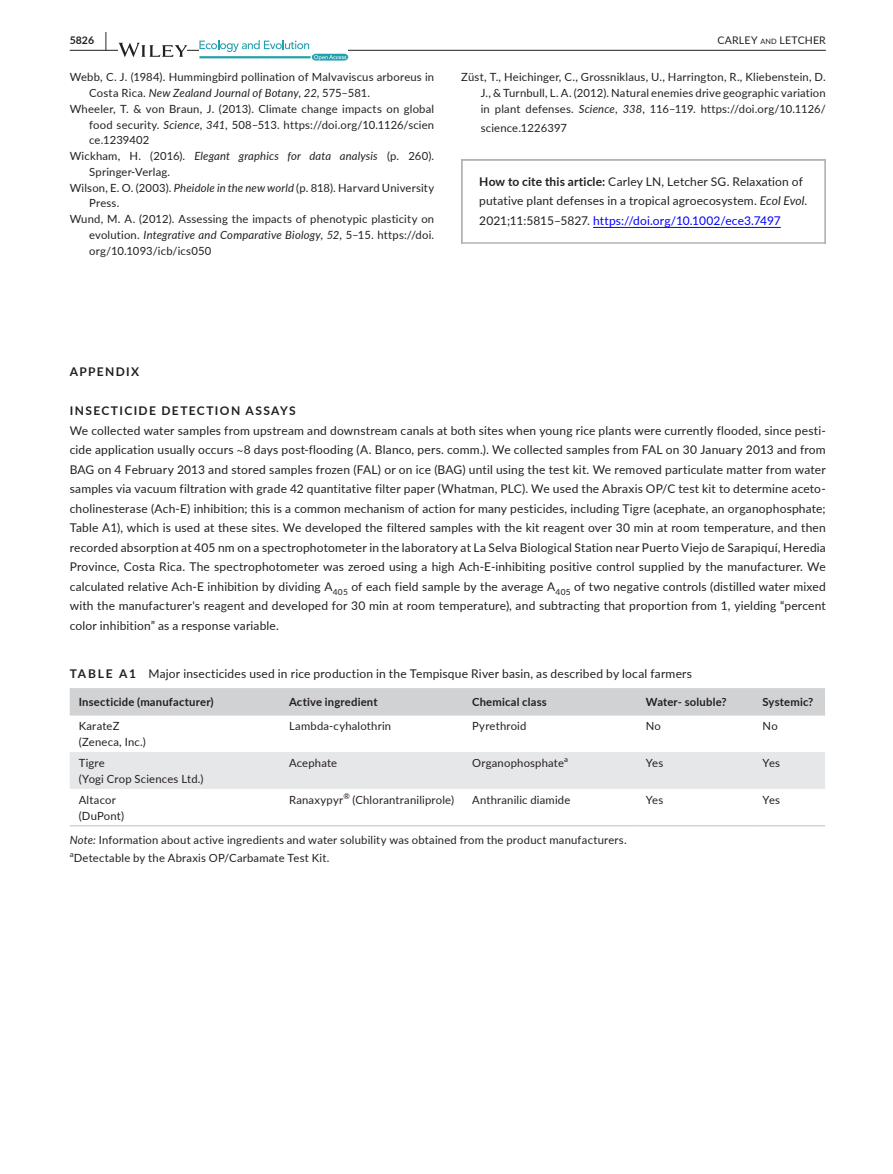
<style>
.page{position:relative;width:893px;height:1174px;background:#fff}
.page>*{position:absolute;margin:0;border:0;box-sizing:border-box;transform-origin:0 0}
.t1{font:12px/19.5px "Lato";letter-spacing:.015em;color:#231f20;text-align:justify}
.t2{font:700 12px "Lato";letter-spacing:.115em;color:#231f20}
.t3{font:11.25px/15.8px "Lato";letter-spacing:.015em;color:#231f20}
.t4{font:italic 11.25px "Lato";letter-spacing:.015em;color:#231f20}
.t5{font:700 11.25px "Lato";letter-spacing:.02em;color:#231f20}
.t6{font:10.5px "Lato";letter-spacing:.02em;color:#231f20}
.t7{font:700 10.5px "Lato";color:#231f20}
.t8{font:7.8px "Lato";color:#231f20}
.s1{font-size:19.5px}
.s2{font-size:7.35px}
.s3{font-style:normal}
.s4{font-style:italic}
.s5{font-weight:700}
.s6{color:#00f}
.s7{font-family:"STIX"}
</style>
<div class="page">
<hr style="left:70px;top:50px;width:756px;height:1px;background:#231f20">
<svg style="left:119px;top:43px;width:68px;height:14px"></svg>
<svg style="left:199px;top:40px;width:149px;height:21px"></svg>
<svg style="left:461px;top:159px;width:365px;height:83px"></svg>
<div style="left:463px;top:161px;width:361px;height:120px;background:#fff"></div>
<hr style="left:461px;top:242px;width:365px;height:2px;background:#b2b3b7">
<hr style="left:593px;top:227px;width:188px;height:1px;background:#00f">
<div style="left:70px;top:688px;width:755px;height:27px;background:#d1d2d4"></div>
<div style="left:70px;top:752px;width:755px;height:37px;background:#e6e7e9"></div>
<hr style="left:70px;top:825px;width:210px;height:1px;background:#d1d2d4">
<hr style="left:280px;top:825px;width:183px;height:1px;background:#d1d2d4">
<hr style="left:463px;top:825px;width:174px;height:1px;background:#d1d2d4">
<hr style="left:637px;top:825px;width:116px;height:1px;background:#d1d2d4">
<hr style="left:753px;top:825px;width:72px;height:1px;background:#d1d2d4">
<p class="t7" style="left:70px;top:33px;width:39px">5826 <span class="s1">|</span></p>
<p class="t6" style="left:717px;top:33px;width:110px">CARLEY <span class="s2">and</span> LETCHER</p>
<p class="t3" style="left:70px;top:69px;width:366px">Webb, C. J. (1984). Hummingbird pollination of Malvaviscus arboreus in</p>
<p class="t4" style="left:89px;top:85px;width:282px"><span class="s3">Costa Rica.</span> New Zealand Journal of Botany<span class="s3">,</span> 22<span class="s3">, 575–581.</span></p>
<p class="t3" style="left:70px;top:100px;width:366px">Wheeler, T. &amp; von Braun, J. (2013). Climate change impacts on global</p>
<p class="t3" style="left:89px;top:116px;width:346px">food security. <span class="s4">Science</span>, <span class="s4">341</span>, 508–513. https://doi.org/10.1126/scien</p>
<p class="t3" style="left:89px;top:132px;width:62px">ce.1239402</p>
<p class="t4" style="left:70px;top:148px;width:366px"><span class="s3">Wickham, H. (2016).</span> Elegant graphics for data analysis <span class="s3">(p. 260).</span></p>
<p class="t3" style="left:89px;top:163px;width:83px">Springer-Verlag.</p>
<p class="t3" style="left:70px;top:179px;width:366px">Wilson, E. O. (2003). <span class="s4">Pheidole in the new world</span> (p. 818). Harvard University</p>
<p class="t3" style="left:89px;top:195px;width:32px">Press.</p>
<p class="t3" style="left:70px;top:211px;width:366px">Wund, M. A. (2012). Assessing the impacts of phenotypic plasticity on</p>
<p class="t4" style="left:89px;top:227px;width:347px"><span class="s3">evolution.</span> Integrative and Comparative Biology<span class="s3">,</span> 52<span class="s3">, 5–15. https://doi.</span></p>
<p class="t3" style="left:89px;top:242px;width:124px">org/10.1093/icb/ics050</p>
<p class="t3" style="left:481px;top:69px;width:347px;text-align:justify;text-indent:-19px">Züst, T., Heichinger, C., Grossniklaus, U., Harrington, R., Kliebenstein, D.<br>J., &amp; Turnbull, L. A. (2012). Natural enemies drive geographic variation in plant defenses. <span class="s4">Science</span>, <span class="s4">338</span>, 116–119. https://doi.org/10.1126/</p>
<p class="t3" style="left:481px;top:120px;width:88px">science.1226397</p>
<p class="t1" style="left:479px;top:171px;width:329px;text-align:left"><span class="s5">How to cite this article:</span> Carley LN, Letcher SG. Relaxation of putative plant defenses in a tropical agroecosystem. <span class="s4">Ecol Evol</span>.<br>2021;11:5815–5827. <span class="s6">https://doi.org/10.1002/ece3.7497</span></p>
<p class="t2" style="left:70px;top:363px;width:71px">APPENDIX</p>
<p class="t2" style="left:70px;top:402px;width:228px">INSECTICIDE DETECTION ASSAYS</p>
<p class="t1" style="left:70px;top:420px;width:758px">We collected water samples from upstream and downstream canals at both sites when young rice plants were currently flooded, since pesti&shy;cide application usually occurs <span class="s7">~</span>8 days post-flooding (A. Blanco, pers. comm.). We collected samples from FAL on 30 January 2013 and from BAG on 4 February 2013 and stored samples frozen (FAL) or on ice (BAG) until using the test kit. We removed particulate matter from water samples via vacuum filtration with grade 42 quantitative filter paper (Whatman, PLC). We used the Abraxis OP/C test kit to determine aceto&shy;cholinesterase (Ach-E) inhibition; this is a common mechanism of action for many pesticides, including Tigre (acephate, an organophosphate; Table A1), which is used at these sites. We developed the filtered samples with the kit reagent over 30 min at room temperature, and then recorded absorption at 405 nm on a spectrophotometer in the laboratory at La Selva Biological Station near Puerto Viejo de Sarapiquí, Heredia Province, Costa Rica. The spectrophotometer was zeroed using a high Ach-E-inhibiting positive control supplied by the manufacturer. We calculated relative Ach-E inhibition by dividing A<sub>405</sub> of each field sample by the average A<sub>405</sub> of two negative controls (distilled water mixed with the manufacturer's reagent and developed for 30 min at room temperature), and subtracting that proportion from 1, yielding “percent color inhibition” as a response variable.</p>
<p class="t1" style="left:70px;top:663px;width:624px"><span class="s5">TABLE A1</span> Major insecticides used in rice production in the Tempisque River basin, as described by local farmers</p>
<p class="t5" style="left:79px;top:694px;width:136px">Insecticide (manufacturer)</p>
<p class="t5" style="left:289px;top:694px;width:90px">Active ingredient</p>
<p class="t5" style="left:472px;top:694px;width:76px">Chemical class</p>
<p class="t5" style="left:646px;top:694px;width:83px">Water- soluble?</p>
<p class="t5" style="left:762px;top:694px;width:52px">Systemic?</p>
<p class="t3" style="left:79px;top:718px;width:69px">KarateZ (Zeneca, Inc.)</p>
<p class="t3" style="left:289px;top:718px;width:104px">Lambda-cyhalothrin</p>
<p class="t3" style="left:472px;top:718px;width:56px">Pyrethroid</p>
<p class="t3" style="left:646px;top:718px;width:17px">No</p>
<p class="t3" style="left:762px;top:718px;width:17px">No</p>
<p class="t3" style="left:79px;top:754px;width:126px">Tigre<br>(Yogi Crop Sciences Ltd.)</p>
<p class="t3" style="left:289px;top:754px;width:50px">Acephate</p>
<p class="t3" style="left:472px;top:754px;width:93px">Organophosphate</p>
<p class="t8" style="left:564px;top:753px;width:5px">a</p>
<p class="t3" style="left:646px;top:754px;width:19px">Yes</p>
<p class="t3" style="left:762px;top:754px;width:19px">Yes</p>
<p class="t3" style="left:79px;top:791px;width:47px">Altacor (DuPont)</p>
<p class="t3" style="left:289px;top:791px;width:56px">Ranaxypyr</p>
<p class="t8" style="left:343px;top:790px;width:8px">®</p>
<p class="t3" style="left:352px;top:791px;width:103px">(Chlorantraniliprole)</p>
<p class="t3" style="left:472px;top:791px;width:100px">Anthranilic diamide</p>
<p class="t3" style="left:646px;top:791px;width:19px">Yes</p>
<p class="t3" style="left:762px;top:791px;width:19px">Yes</p>
<p class="t3" style="left:70px;top:832px;width:558px"><span class="s4">Note:</span> Information about active ingredients and water solubility was obtained from the product manufacturers.</p>
<p class="t8" style="left:70px;top:849px;width:5px">a</p>
<p class="t3" style="left:74px;top:850px;width:257px">Detectable by the Abraxis OP/Carbamate Test Kit.</p>
</div>
